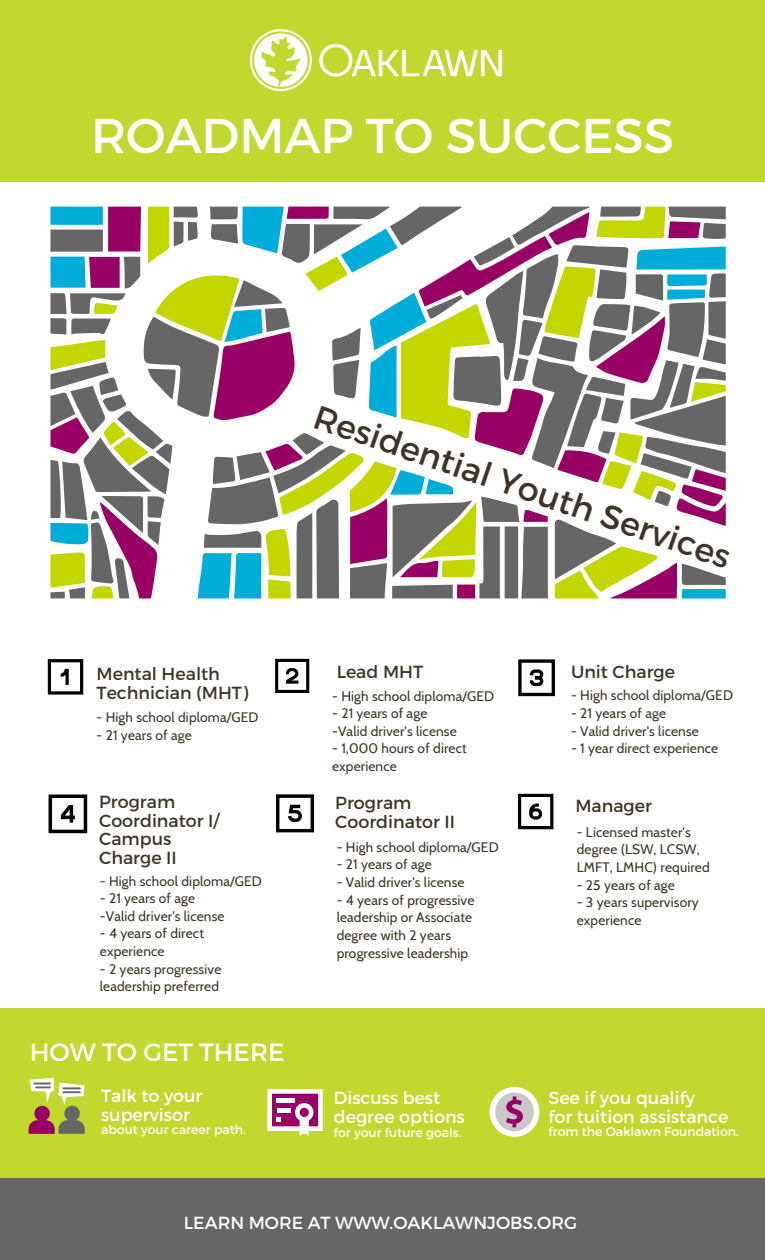
<style>
.page{position:relative;width:765px;height:1260px;background:#fff}
.page>*{position:absolute;margin:0;border:0;box-sizing:border-box;transform-origin:0 0}
.t1{font:48.75px "Montserrat";color:#fff}
.t2{font:33.5px "Montserrat";color:#3e3326}
.t3{font:25px "Montserrat";color:#fff}
.t4{font:17.5px/18.6px "Montserrat";color:#fff}
.t5{font:17.5px/18.6px "Montserrat";color:#3e3326}
.t6{font:13.75px/17.6px "Cabin";letter-spacing:.01em;color:#3e3326}
.t7{font:12.5px "Montserrat";color:#fff}
</style>
<div class="page">
<svg style="left:50px;top:207px;width:676px;height:391px"></svg>
<div style="left:275px;top:659px;width:34px;height:34px;border:3px solid #000"></div>
<svg style="left:285px;top:668px;width:14px;height:16px"></svg>
<div style="left:518px;top:659px;width:37px;height:37px;border:3px solid #000"></div>
<svg style="left:529px;top:669px;width:15px;height:18px"></svg>
<div style="left:48px;top:659px;width:35px;height:36px;border:3px solid #000"></div>
<svg style="left:60px;top:668px;width:9px;height:17px"></svg>
<div style="left:49px;top:795px;width:38px;height:38px;border:4px solid #000"></div>
<svg style="left:60px;top:805px;width:15px;height:16px"></svg>
<hr style="left:70px;top:805px;width:3px;height:18px;background:#000">
<div style="left:276px;top:794px;width:38px;height:38px;border:3px solid #000"></div>
<svg style="left:288px;top:804px;width:14px;height:18px"></svg>
<div style="left:518px;top:794px;width:35px;height:35px;border:3px solid #000"></div>
<div style="left:529px;top:808px;width:13px;height:12px;border:3px solid #000;border-radius:4px"></div>
<svg style="left:529px;top:803px;width:13px;height:14px"></svg>
<div style="left:0;top:1008px;width:765px;height:170px;background:#c1d82e"></div>
<div style="left:0;top:1178px;width:765px;height:82px;background:#666"></div>
<svg style="left:29px;top:1078px;width:56px;height:56px;background:#b2a565"></svg>
<svg style="left:267px;top:1089px;width:56px;height:47px"></svg>
<div style="left:490px;top:1087px;width:49px;height:50px;background:#fff;border-radius:50%"></div>
<div style="left:495px;top:1093px;width:39px;height:38px;background:#c8c8c8;border-radius:50%"></div>
<svg style="left:506px;top:1097px;width:17px;height:30px"></svg>
<div style="left:0;top:0;width:765px;height:181px;background:#c1d82e"></div>
<p class="t1" style="left:91px;top:104px;width:584px">ROADMAP TO SUCCESS</p>
<p class="t2" style="left:322px;top:395px;width:440px;rotate:19deg">Residential Youth Services</p>
<p class="t5" style="left:97px;top:664px;width:153px">Mental Health<br>Technician (MHT)</p>
<p class="t6" style="left:97px;top:709px;width:163px">- High school diploma/GED</p>
<p class="t6" style="left:97px;top:726px;width:97px">- 21 years of age</p>
<p class="t5" style="left:99px;top:792px;width:122px">Program<br>Coordinator I/<br>Campus<br>Charge II</p>
<p class="t6" style="left:100px;top:872px;width:163px">- High school diploma/GED</p>
<p class="t6" style="left:100px;top:889px;width:97px">- 21 years of age</p>
<p class="t6" style="left:100px;top:907px;width:126px">-Valid driver's license</p>
<p class="t6" style="left:100px;top:925px;width:106px">- 4 years of direct experience</p>
<p class="t6" style="left:100px;top:960px;width:123px">- 2 years progressive leadership preferred</p>
<p class="t3" style="left:30px;top:1036px;width:256px">HOW TO GET THERE</p>
<p class="t4" style="left:101px;top:1086px;width:103px">Talk to your supervisor</p>
<p class="t7" style="left:101px;top:1122px;width:146px">about your career path.</p>
<p class="t5" style="left:337px;top:662px;width:88px">Lead MHT</p>
<p class="t6" style="left:332px;top:687px;width:163px">- High school diploma/GED</p>
<p class="t6" style="left:332px;top:704px;width:97px">- 21 years of age</p>
<p class="t6" style="left:332px;top:722px;width:126px">-Valid driver's license</p>
<p class="t6" style="left:332px;top:740px;width:136px">- 1,000 hours of direct experience</p>
<p class="t5" style="left:335px;top:792px;width:121px">Program<br>Coordinator II</p>
<p class="t6" style="left:337px;top:838px;width:163px">- High school diploma/GED</p>
<p class="t6" style="left:337px;top:856px;width:97px">- 21 years of age</p>
<p class="t6" style="left:337px;top:873px;width:129px">- Valid driver's license</p>
<p class="t6" style="left:337px;top:891px;width:139px">- 4 years of progressive leadership or Associate degree with 2 years progressive leadership</p>
<p class="t4" style="left:334px;top:1088px;width:108px">Discuss best</p>
<p class="t4" style="left:334px;top:1107px;width:132px">degree options</p>
<p class="t7" style="left:334px;top:1124px;width:129px">for your future goals.</p>
<p class="t5" style="left:571px;top:662px;width:106px">Unit Charge</p>
<p class="t6" style="left:571px;top:687px;width:163px">- High school diploma/GED</p>
<p class="t6" style="left:571px;top:704px;width:97px">- 21 years of age</p>
<p class="t6" style="left:571px;top:722px;width:129px">- Valid driver's license</p>
<p class="t6" style="left:571px;top:740px;width:149px">- 1 year direct experience</p>
<p class="t5" style="left:575px;top:795px;width:78px">Manager</p>
<p class="t6" style="left:577px;top:823px;width:134px">- Licensed master's degree (LSW, LCSW,<br>LMFT, LMHC) required</p>
<p class="t6" style="left:577px;top:876px;width:100px">- 25 years of age</p>
<p class="t6" style="left:577px;top:894px;width:124px">- 3 years supervisory experience</p>
<p class="t4" style="left:548px;top:1088px;width:148px">See if you qualify</p>
<p class="t4" style="left:548px;top:1106px;width:181px">for tuition assistance</p>
<p class="t7" style="left:548px;top:1124px;width:192px">from the Oaklawn Foundation.</p>
<p class="t4" style="left:184px;top:1212px;width:395px">LEARN MORE AT WWW.OAKLAWNJOBS.ORG</p>
</div>
